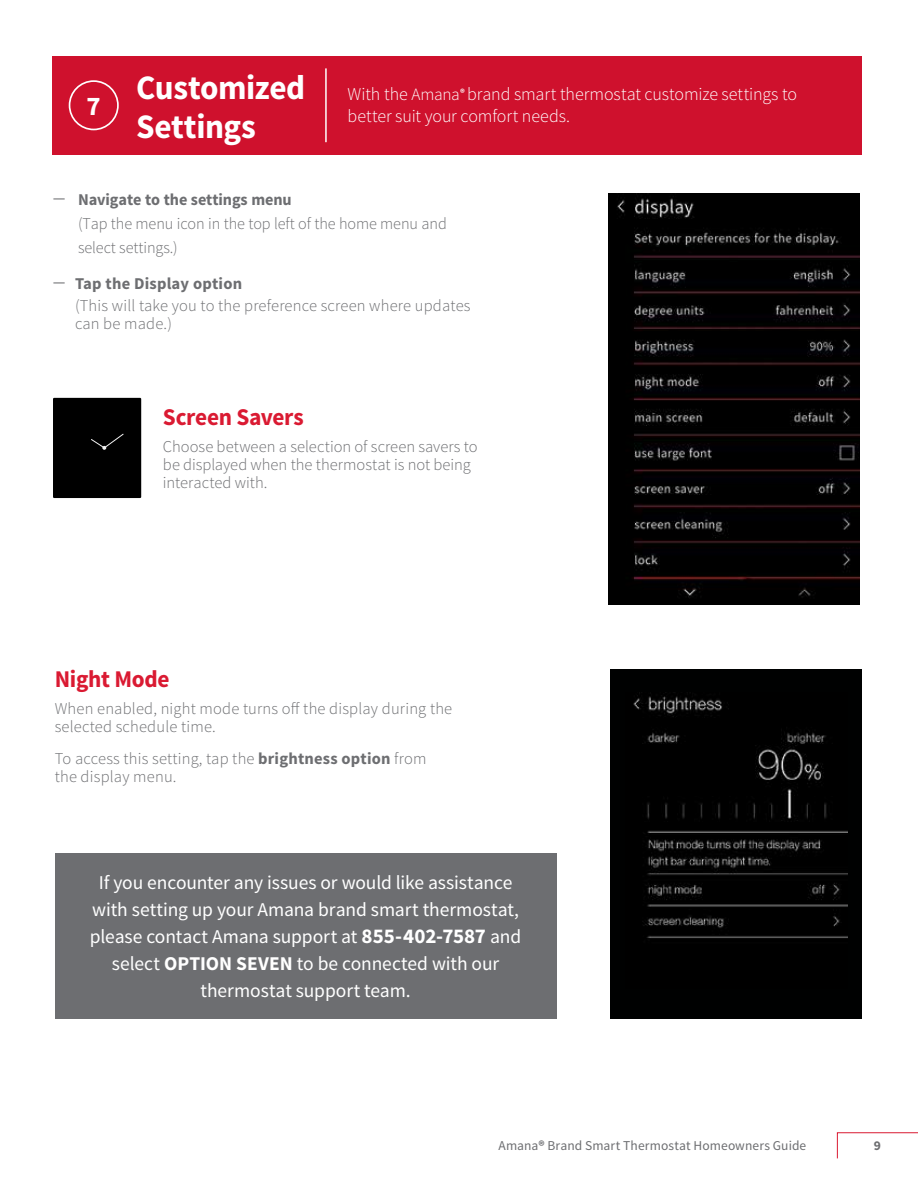
<style>
.page{position:relative;width:918px;height:1188px;background:#fff}
.page>*{position:absolute;margin:0;border:0;box-sizing:border-box;transform-origin:0 0}
.t1{font:700 34.35px/39px "Source Sans Pro";letter-spacing:-.015em;color:#fff}
.t2{font:700 26.85px "Source Sans Pro";color:#fff}
.t3{font:700 24px "Source Sans Pro";letter-spacing:-.01em;color:#da1a32}
.t4{font:19.5px/27px "Source Sans Pro";letter-spacing:-.005em;color:#fff;text-align:center}
.t5{font:300 18px "Source Sans Pro";letter-spacing:-.005em;color:#fff}
.t6{font:300 16.5px/18px "Source Sans Pro";letter-spacing:.01em;color:#6d6e71}
.t7{font:13.5px "Source Sans Pro";letter-spacing:.01em;color:#6d6e71}
.t8{font:700 13.5px "Source Sans Pro";color:#6d6e71}
.s1{font-size:17.25px}
.s2{font-family:"DIN Pro";font-weight:400;font-size:15px}
.s3{font-weight:700}
.s4{font-weight:700;font-size:21px}
</style>
<div class="page">
<img style="left:609px;top:193px;width:251px;height:412px">
<div style="left:610px;top:669px;width:252px;height:350px;background:#000101"></div>
<img style="left:633px;top:693px;width:215px;height:245px">
<div style="left:52px;top:56px;width:810px;height:99px;background:#cf112d"></div>
<div style="left:55px;top:853px;width:501px;height:166px;background:#6d6e71"></div>
<hr style="left:325px;top:68px;width:2px;height:74px;background:#fff">
<div style="left:69px;top:80px;width:50px;height:50px;border:2px solid #fff;border-radius:50%"></div>
<div style="left:53px;top:398px;width:88px;height:100px;background:#000"></div>
<svg style="left:837px;top:1132px;width:81px;height:27px"></svg>
<h2 class="t2" style="left:87px;top:89px;width:16px">7</h2>
<h1 class="t1" style="left:136px;top:70px;width:171px">Customized<br>Settings</h1>
<p class="t5" style="left:348px;top:83px;width:451px">With the <span class="s1">Amana</span><sup>®</sup> brand smart thermostat customize settings to</p>
<p class="t5" style="left:348px;top:105px;width:224px">better suit your comfort needs.</p>
<p class="t6" style="left:78px;top:187px;width:370px;line-height:24px;text-indent:-26px"><span class="s2">—</span> <span class="s3">Navigate to the settings menu<br></span>(Tap the menu icon in the top left of the home menu and select settings.)</p>
<p class="t6" style="left:75px;top:272px;width:397px;line-height:22.5px;text-indent:-22px"><span class="s2">—</span> <span class="s3">Tap the Display option<br></span>(This will take you to the preference screen where updates</p>
<p class="t6" style="left:75px;top:315px;width:98px">can be made.)</p>
<h3 class="t3" style="left:163px;top:402px;width:142px">Screen Savers</h3>
<p class="t6" style="left:163px;top:438px;width:316px">Choose between a selection of screen savers to be displayed when the thermostat is not being interacted with.</p>
<h3 class="t3" style="left:55px;top:664px;width:116px">Night Mode</h3>
<p class="t6" style="left:55px;top:700px;width:399px">When enabled, night mode turns off the display during the selected schedule time.</p>
<p class="t6" style="left:55px;top:749px;width:373px">To access this setting, tap the <span class="s3">brightness option</span> from the display menu.</p>
<p class="t4" style="left:90px;top:869px;width:433px">If you encounter any issues or would like assistance with setting up your Amana brand smart thermostat, please contact Amana support at <span class="s4">855-402-7587</span> and select <span class="s3">OPTION SEVEN</span> to be connected with our thermostat support team.</p>
<p class="t7" style="left:498px;top:1137px;width:309px">Amana<span class="s3">®</span> Brand Smart Thermostat Homeowners Guide</p>
<p class="t8" style="left:874px;top:1137px;width:9px">9</p>
</div>
